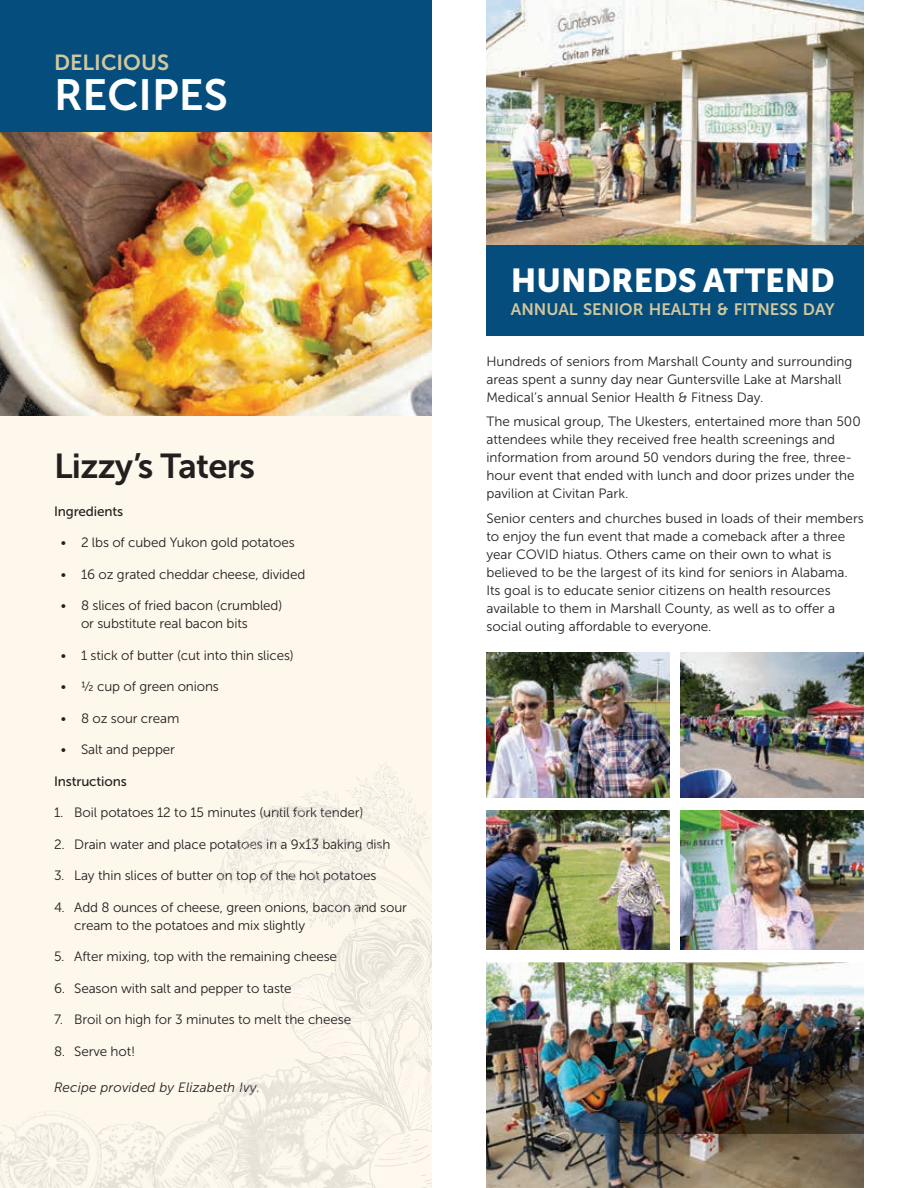
<style>
.page{position:relative;width:918px;height:1188px;background:#fff}
.page>*{position:absolute;margin:0;border:0;box-sizing:border-box;transform-origin:0 0}
.t1{font:43.5px "Museo Sans 700";color:#fff}
.t2{font:34.5px "Museo Sans 700";letter-spacing:-.02em;color:#231f20}
.t3{font:33px "Museo Sans 900";color:#fff}
.t4{font:21.75px "Museo Sans 700";color:#d2c89e}
.t5{font:16.5px "Museo Sans 700";color:#d1c79e}
.t6{font:13.5px/18px "Museo Sans 300";color:#231f20}
.t7{font:italic 13.5px "Museo Sans 300";letter-spacing:.01em;color:#231f20}
.t8{font:13.5px "Museo Sans 500";letter-spacing:-.01em;color:#231f20}
</style>
<div class="page">
<img style="left:486px;top:962px;width:378px;height:226px">
<img style="left:582px;top:1098px;width:282px;height:36px">
<div style="left:0;top:0;width:432px;height:1188px;background:#fef7ec"></div>
<svg style="left:200px;top:762px;width:232px;height:426px"></svg>
<img style="left:486px;top:0;width:378px;height:245px">
<div style="left:486px;top:245px;width:378px;height:91px;background:#044d7c"></div>
<img style="left:0;top:132px;width:432px;height:283px">
<div style="left:0;top:0;width:432px;height:132px;background:#044d7c"></div>
<img style="left:486px;top:653px;width:183px;height:145px">
<img style="left:681px;top:811px;width:183px;height:138px">
<img style="left:486px;top:811px;width:183px;height:138px">
<img style="left:681px;top:653px;width:183px;height:145px">
<img style="left:297px;top:1109px;width:60px;height:25px">
<img style="left:0;top:1109px;width:239px;height:41px">
<img style="left:256px;top:1133px;width:26px;height:39px">
<img style="left:374px;top:796px;width:38px;height:28px">
<img style="left:301px;top:1056px;width:73px;height:23px">
<img style="left:321px;top:798px;width:53px;height:26px">
<img style="left:426px;top:951px;width:6px;height:33px">
<img style="left:269px;top:802px;width:52px;height:28px">
<h3 class="t4" style="left:54px;top:50px;width:117px">DELICIOUS</h3>
<h1 class="t1" style="left:54px;top:71px;width:175px">RECIPES</h1>
<h2 class="t2" style="left:54px;top:447px;width:203px">Lizzy’s Taters</h2>
<p class="t8" style="left:54px;top:504px;width:71px">Ingredients</p>
<p class="t6" style="left:61px;top:534px;width:235px">• 2 lbs of cubed Yukon gold potatoes</p>
<p class="t6" style="left:61px;top:565px;width:246px">• 16 oz grated cheddar cheese, divided</p>
<p class="t6" style="left:81px;top:597px;width:203px;text-indent:-20px">• 8 slices of fried bacon (crumbled) or substitute real bacon bits</p>
<p class="t6" style="left:61px;top:646px;width:235px">• 1 stick of butter (cut into thin slices)</p>
<p class="t6" style="left:61px;top:678px;width:160px">• ½ cup of green onions</p>
<p class="t6" style="left:61px;top:709px;width:120px">• 8 oz sour cream</p>
<p class="t6" style="left:61px;top:741px;width:116px">• Salt and pepper</p>
<p class="t8" style="left:54px;top:774px;width:74px">Instructions</p>
<p class="t6" style="left:54px;top:804px;width:311px">1. Boil potatoes 12 to 15 minutes (until fork tender)</p>
<p class="t6" style="left:54px;top:835px;width:338px">2. Drain water and place potatoes in a 9x13 baking dish</p>
<p class="t6" style="left:54px;top:867px;width:324px">3. Lay thin slices of butter on top of the hot potatoes</p>
<p class="t6" style="left:74px;top:898px;width:334px;text-indent:-20px">4. Add 8 ounces of cheese, green onions, bacon and sour cream to the potatoes and mix slightly</p>
<p class="t6" style="left:54px;top:948px;width:285px">5. After mixing, top with the remaining cheese</p>
<p class="t6" style="left:54px;top:979px;width:239px">6. Season with salt and pepper to taste</p>
<p class="t6" style="left:54px;top:1011px;width:299px">7. Broil on high for 3 minutes to melt the cheese</p>
<p class="t6" style="left:54px;top:1042px;width:83px">8. Serve hot!</p>
<p class="t7" style="left:54px;top:1080px;width:207px">Recipe provided by Elizabeth Ivy.</p>
<h3 class="t3" style="left:511px;top:262px;width:325px">HUNDREDS ATTEND</h3>
<p class="t5" style="left:511px;top:301px;width:325px">ANNUAL SENIOR HEALTH &amp; FITNESS DAY</p>
<p class="t6" style="left:486px;top:352px;width:367px">Hundreds of seniors from Marshall County and surrounding areas spent a sunny day near Guntersville Lake at Marshall<br>Medical’s annual Senior Health &amp; Fitness Day.</p>
<p class="t6" style="left:486px;top:413px;width:376px">The musical group, The Ukesters, entertained more than 500 attendees while they received free health screenings and information from around 50 vendors during the free, three&shy;hour event that ended with lunch and door prizes under the pavilion at Civitan Park.</p>
<p class="t6" style="left:486px;top:510px;width:379px">Senior centers and churches bused in loads of their members to enjoy the fun event that made a comeback after a three year COVID hiatus. Others came on their own to what is believed to be the largest of its kind for seniors in Alabama.<br>Its goal is to educate senior citizens on health resources available to them in Marshall County, as well as to offer a social outing affordable to everyone.</p>
</div>
